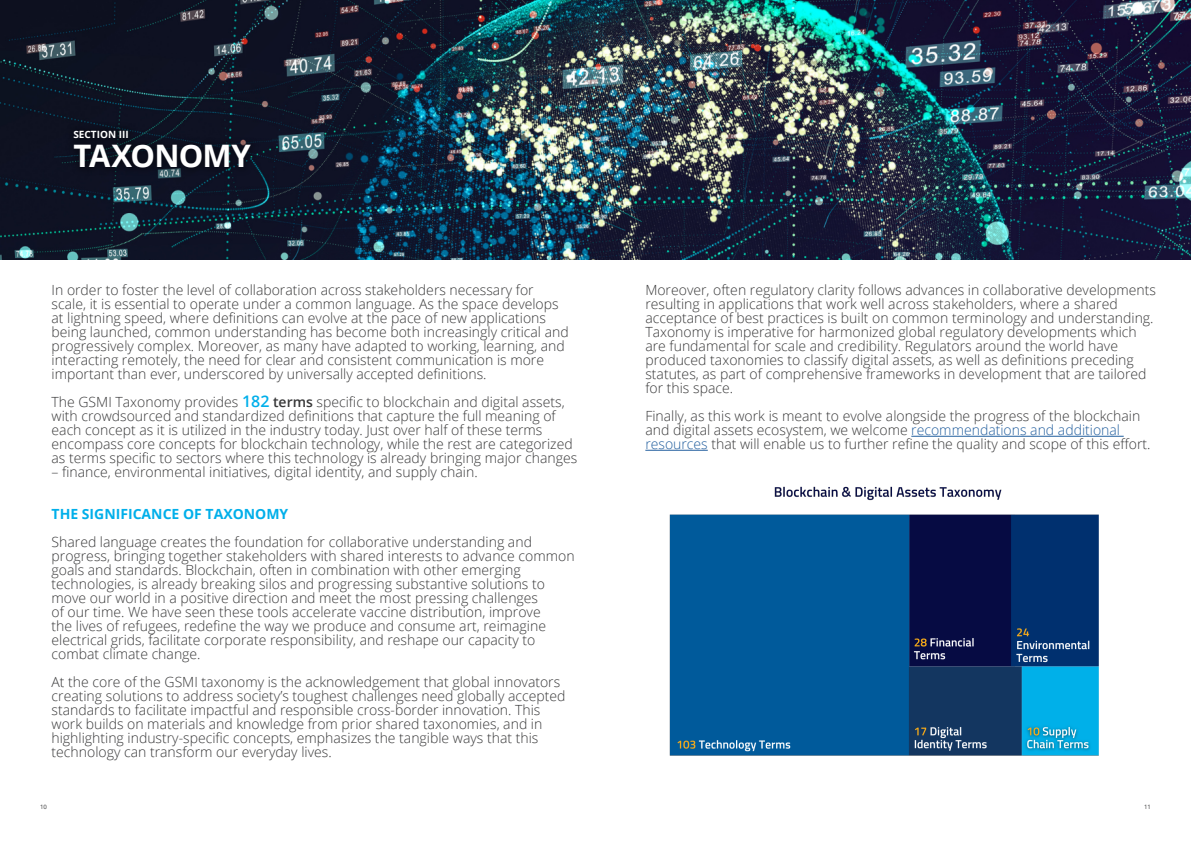
<style>
.page{position:relative;width:1191px;height:842px;background:#fff}
.page>*{position:absolute;margin:0;border:0;box-sizing:border-box;transform-origin:0 0}
.t1{font:700 31px "Open Sans";letter-spacing:-.03em;color:#fff}
.t2{font:300 14px/14px "Open Sans";color:#383839}
.t3{font:700 14px "Open Sans";color:#00afea}
.t4{font:700 10px "Open Sans";color:#fff}
.t5{font:6px "Open Sans";color:#383839}
.s1{font-weight:600;font-size:16px;color:#00afea}
.s2{font-weight:600}
.s3{color:#215e9e}
</style>
<div class="page">
<img style="left:0;top:1px;width:1191px;height:259px">
<div style="left:65px;top:121px;width:194px;height:55px;background:#000;opacity:.36"></div>
<img style="left:645px;top:435px;width:479px;height:321px">
<hr style="left:911px;top:436px;width:212px;height:1px;background:#215e9e">
<hr style="left:645px;top:450px;width:63px;height:1px;background:#215e9e">
<p class="t4" style="left:73px;top:127px;width:57px">SECTION III</p>
<h1 class="t1" style="left:73px;top:134px;width:179px">TAXONOMY</h1>
<p class="t2" style="left:52px;top:283px;width:519px">In order to foster the level of collaboration across stakeholders necessary for scale, it is essential to operate under a common language. As the space develops at lightning speed, where definitions can evolve at the pace of new applications being launched, common understanding has become both increasingly critical and progressively complex. Moreover, as many have adapted to working, learning, and interacting remotely, the need for clear and consistent communication is more important than ever, underscored by universally accepted definitions.</p>
<p class="t2" style="left:52px;top:395px;width:527px">The GSMI Taxonomy provides <span class="s1">182</span> <span class="s2">terms</span> specific to blockchain and digital assets, with crowdsourced and standardized definitions that capture the full meaning of each concept as it is utilized in the industry today. Just over half of these terms encompass core concepts for blockchain technology, while the rest are categorized as terms specific to sectors where this technology is already bringing major changes</p>
<p class="t2" style="left:52px;top:465px;width:427px">– finance, environmental initiatives, digital identity, and supply chain.</p>
<p class="t3" style="left:52px;top:504px;width:238px">THE SIGNIFICANCE OF TAXONOMY</p>
<p class="t2" style="left:52px;top:535px;width:524px">Shared language creates the foundation for collaborative understanding and progress, bringing together stakeholders with shared interests to advance common goals and standards. Blockchain, often in combination with other emerging technologies, is already breaking silos and progressing substantive solutions to move our world in a positive direction and meet the most pressing challenges<br>of our time. We have seen these tools accelerate vaccine distribution, improve<br>the lives of refugees, redefine the way we produce and consume art, reimagine electrical grids, facilitate corporate responsibility, and reshape our capacity to combat climate change.</p>
<p class="t2" style="left:52px;top:675px;width:515px">At the core of the GSMI taxonomy is the acknowledgement that global innovators creating solutions to address society’s toughest challenges need globally accepted standards to facilitate impactful and responsible cross-border innovation. This work builds on materials and knowledge from prior shared taxonomies, and in highlighting industry-specific concepts, emphasizes the tangible ways that this technology can transform our everyday lives.</p>
<p class="t2" style="left:645px;top:283px;width:512px">Moreover, often regulatory clarity follows advances in collaborative developments resulting in applications that work well across stakeholders, where a shared acceptance of best practices is built on common terminology and understanding.<br>Taxonomy is imperative for harmonized global regulatory developments which are fundamental for scale and credibility. Regulators around the world have produced taxonomies to classify digital assets, as well as definitions preceding statutes, as part of comprehensive frameworks in development that are tailored for this space.</p>
<p class="t2" style="left:645px;top:409px;width:506px">Finally, as this work is meant to evolve alongside the progress of the blockchain and digital assets ecosystem, we welcome <span class="s3">recommendations and additional resources</span> that will enable us to further refine the quality and scope of this effort.</p>
<p class="t5" style="left:40px;top:802px;width:8px">10</p>
<p class="t5" style="left:1144px;top:802px;width:8px">11</p>
</div>
